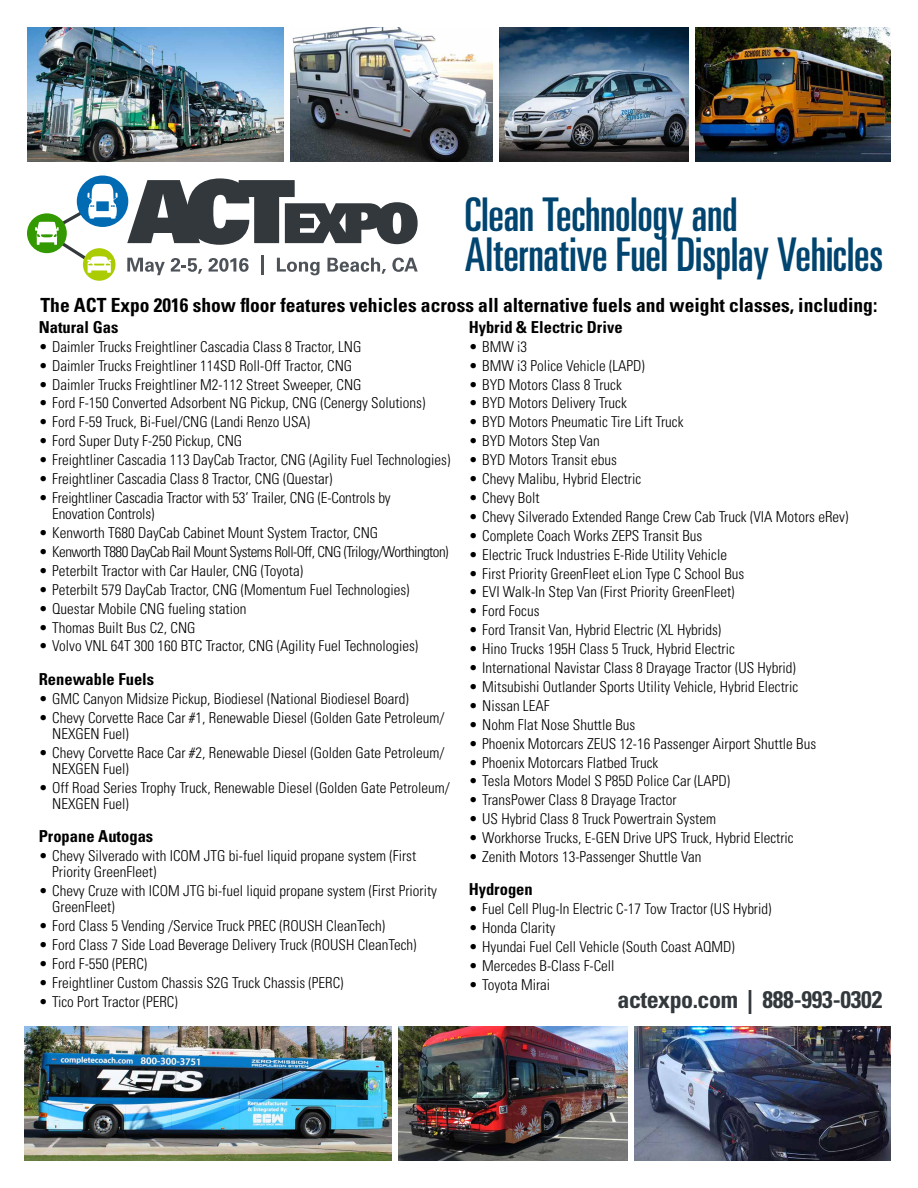
<style>
.page{position:relative;width:918px;height:1188px;background:#fff}
.page>*{position:absolute;margin:0;border:0;box-sizing:border-box;transform-origin:0 0}
.t1{font:ultra-condensed 46.5px/40.5px "Univers LT Std";letter-spacing:-.01em;color:#004470}
.t2{font:700 condensed 24px "Univers LT Std";letter-spacing:-.02em;color:#32383c}
.t3{font:700 condensed 19.5px "Univers LT Std";color:#000}
.t4{font:700 condensed 16.5px "Univers LT Std";color:#000}
.t5{font:300 condensed 15px/16.2px "Univers LT Std";color:#000}
.t6{font:300 condensed 15px "Univers LT Std";letter-spacing:-.035em;color:#000}
</style>
<div class="page">
<img style="left:27px;top:27px;width:256px;height:135px">
<img style="left:290px;top:27px;width:203px;height:135px">
<img style="left:500px;top:27px;width:188px;height:135px">
<img style="left:695px;top:27px;width:196px;height:135px">
<img style="left:25px;top:1026px;width:367px;height:135px">
<img style="left:635px;top:1026px;width:256px;height:135px">
<img style="left:398px;top:1026px;width:230px;height:135px">
<svg style="left:127px;top:178px;width:291px;height:67px"></svg>
<svg style="left:127px;top:258px;width:38px;height:17px"></svg>
<svg style="left:171px;top:258px;width:31px;height:16px"></svg>
<svg style="left:209px;top:258px;width:40px;height:14px"></svg>
<hr style="left:261px;top:256px;width:3px;height:19px;background:#4d5358">
<svg style="left:277px;top:258px;width:43px;height:17px"></svg>
<svg style="left:327px;top:258px;width:59px;height:16px"></svg>
<svg style="left:392px;top:258px;width:26px;height:14px"></svg>
<div style="left:27px;top:213px;width:40px;height:40px;background:#390;border-radius:50%"></div>
<div style="left:83px;top:248px;width:33px;height:33px;background:#ac0;border-radius:50%"></div>
<div style="left:77px;top:176px;width:51px;height:51px;background:#006bb3;border-radius:50%"></div>
<svg style="left:35px;top:184px;width:83px;height:89px"></svg>
<h1 class="t1" style="left:465px;top:194px;width:420px">Clean Technology and<br>Alternative Fuel Display Vehicles</h1>
<h3 class="t3" style="left:40px;top:293px;width:838px">The ACT Expo 2016 show floor features vehicles across all alternative fuels and weight classes, including:</h3>
<p class="t4" style="left:39px;top:317px;width:81px">Natural Gas</p>
<p class="t5" style="left:39px;top:338px;width:324px">• Daimler Trucks Freightliner Cascadia Class 8 Tractor, LNG</p>
<p class="t5" style="left:39px;top:357px;width:315px">• Daimler Trucks Freightliner 114SD Roll-Off Tractor, CNG</p>
<p class="t5" style="left:39px;top:376px;width:324px">• Daimler Trucks Freightliner M2-112 Street Sweeper, CNG</p>
<p class="t5" style="left:39px;top:395px;width:388px">• Ford F-150 Converted Adsorbent NG Pickup, CNG (Cenergy Solutions)</p>
<p class="t5" style="left:39px;top:414px;width:273px">• Ford F-59 Truck, Bi-Fuel/CNG (Landi Renzo USA)</p>
<p class="t5" style="left:39px;top:433px;width:205px">• Ford Super Duty F-250 Pickup, CNG</p>
<p class="t5" style="left:39px;top:452px;width:413px">• Freightliner Cascadia 113 DayCab Tractor, CNG (Agility Fuel Technologies)</p>
<p class="t5" style="left:39px;top:471px;width:295px">• Freightliner Cascadia Class 8 Tractor, CNG (Questar)</p>
<p class="t5" style="left:52px;top:490px;width:340px;text-indent:-13px">• Freightliner Cascadia Tractor with 53’ Trailer, CNG (E-Controls by<br>Enovation Controls)</p>
<p class="t5" style="left:39px;top:525px;width:341px">• Kenworth T680 DayCab Cabinet Mount System Tractor, CNG</p>
<p class="t6" style="left:39px;top:543px;width:411px">• Kenworth T880 DayCab Rail Mount Systems Roll-Off, CNG (Trilogy/Worthington)</p>
<p class="t5" style="left:39px;top:562px;width:266px">• Peterbilt Tractor with Car Hauler, CNG (Toyota)</p>
<p class="t5" style="left:39px;top:581px;width:372px">• Peterbilt 579 DayCab Tractor, CNG (Momentum Fuel Technologies)</p>
<p class="t5" style="left:39px;top:600px;width:209px">• Questar Mobile CNG fueling station</p>
<p class="t5" style="left:39px;top:619px;width:158px">• Thomas Built Bus C2, CNG</p>
<p class="t5" style="left:39px;top:638px;width:381px">• Volvo VNL 64T 300 160 BTC Tractor, CNG (Agility Fuel Technologies)</p>
<p class="t4" style="left:39px;top:669px;width:117px">Renewable Fuels</p>
<p class="t5" style="left:39px;top:690px;width:371px">• GMC Canyon Midsize Pickup, Biodiesel (National Biodiesel Board)</p>
<p class="t5" style="left:52px;top:709px;width:394px;text-indent:-13px">• Chevy Corvette Race Car #1, Renewable Diesel (Golden Gate Petroleum/<br>NEXGEN Fuel)</p>
<p class="t5" style="left:52px;top:744px;width:394px;text-indent:-13px">• Chevy Corvette Race Car #2, Renewable Diesel (Golden Gate Petroleum/<br>NEXGEN Fuel)</p>
<p class="t5" style="left:52px;top:779px;width:399px;text-indent:-13px">• Off Road Series Trophy Truck, Renewable Diesel (Golden Gate Petroleum/<br>NEXGEN Fuel)</p>
<p class="t4" style="left:39px;top:826px;width:116px">Propane Autogas</p>
<p class="t5" style="left:52px;top:848px;width:366px;text-indent:-13px">• Chevy Silverado with ICOM JTG bi-fuel liquid propane system (First<br>Priority GreenFleet)</p>
<p class="t5" style="left:52px;top:883px;width:386px;text-indent:-13px">• Chevy Cruze with ICOM JTG bi-fuel liquid propane system (First Priority<br>GreenFleet)</p>
<p class="t5" style="left:39px;top:918px;width:348px">• Ford Class 5 Vending /Service Truck PREC (ROUSH CleanTech)</p>
<p class="t5" style="left:39px;top:937px;width:379px">• Ford Class 7 Side Load Beverage Delivery Truck (ROUSH CleanTech)</p>
<p class="t5" style="left:39px;top:956px;width:110px">• Ford F-550 (PERC)</p>
<p class="t5" style="left:39px;top:975px;width:306px">• Freightliner Custom Chassis S2G Truck Chassis (PERC)</p>
<p class="t5" style="left:39px;top:994px;width:141px">• Tico Port Tractor (PERC)</p>
<p class="t4" style="left:469px;top:317px;width:155px">Hybrid &amp; Electric Drive</p>
<p class="t5" style="left:469px;top:338px;width:60px">• BMW i3</p>
<p class="t5" style="left:469px;top:357px;width:178px">• BMW i3 Police Vehicle (LAPD)</p>
<p class="t5" style="left:469px;top:376px;width:155px">• BYD Motors Class 8 Truck</p>
<p class="t5" style="left:469px;top:395px;width:160px">• BYD Motors Delivery Truck</p>
<p class="t5" style="left:469px;top:414px;width:216px">• BYD Motors Pneumatic Tire Lift Truck</p>
<p class="t5" style="left:469px;top:433px;width:133px">• BYD Motors Step Van</p>
<p class="t5" style="left:469px;top:452px;width:150px">• BYD Motors Transit ebus</p>
<p class="t5" style="left:469px;top:471px;width:174px">• Chevy Malibu, Hybrid Electric</p>
<p class="t5" style="left:469px;top:490px;width:72px">• Chevy Bolt</p>
<p class="t5" style="left:469px;top:508px;width:381px">• Chevy Silverado Extended Range Crew Cab Truck (VIA Motors eRev)</p>
<p class="t5" style="left:469px;top:527px;width:235px">• Complete Coach Works ZEPS Transit Bus</p>
<p class="t5" style="left:469px;top:546px;width:260px">• Electric Truck Industries E-Ride Utility Vehicle</p>
<p class="t5" style="left:469px;top:565px;width:277px">• First Priority GreenFleet eLion Type C School Bus</p>
<p class="t5" style="left:469px;top:584px;width:267px">• EVI Walk-In Step Van (First Priority GreenFleet)</p>
<p class="t5" style="left:469px;top:603px;width:72px">• Ford Focus</p>
<p class="t5" style="left:469px;top:622px;width:254px">• Ford Transit Van, Hybrid Electric (XL Hybrids)</p>
<p class="t5" style="left:469px;top:641px;width:268px">• Hino Trucks 195H Class 5 Truck, Hybrid Electric</p>
<p class="t5" style="left:469px;top:660px;width:329px">• International Navistar Class 8 Drayage Tractor (US Hybrid)</p>
<p class="t5" style="left:469px;top:679px;width:331px">• Mitsubishi Outlander Sports Utility Vehicle, Hybrid Electric</p>
<p class="t5" style="left:469px;top:697px;width:82px">• Nissan LEAF</p>
<p class="t5" style="left:469px;top:716px;width:168px">• Nohm Flat Nose Shuttle Bus</p>
<p class="t5" style="left:469px;top:735px;width:349px">• Phoenix Motorcars ZEUS 12-16 Passenger Airport Shuttle Bus</p>
<p class="t5" style="left:469px;top:754px;width:191px">• Phoenix Motorcars Flatbed Truck</p>
<p class="t5" style="left:469px;top:773px;width:263px">• Tesla Motors Model S P85D Police Car (LAPD)</p>
<p class="t5" style="left:469px;top:792px;width:209px">• TransPower Class 8 Drayage Tractor</p>
<p class="t5" style="left:469px;top:811px;width:249px">• US Hybrid Class 8 Truck Powertrain System</p>
<p class="t5" style="left:469px;top:830px;width:327px">• Workhorse Trucks, E-GEN Drive UPS Truck, Hybrid Electric</p>
<p class="t5" style="left:469px;top:849px;width:234px">• Zenith Motors 13-Passenger Shuttle Van</p>
<p class="t4" style="left:469px;top:879px;width:66px">Hydrogen</p>
<p class="t5" style="left:469px;top:901px;width:304px">• Fuel Cell Plug-In Electric C-17 Tow Tractor (US Hybrid)</p>
<p class="t5" style="left:469px;top:920px;width:88px">• Honda Clarity</p>
<p class="t5" style="left:469px;top:939px;width:268px">• Hyundai Fuel Cell Vehicle (South Coast AQMD)</p>
<p class="t5" style="left:469px;top:958px;width:147px">• Mercedes B-Class F-Cell</p>
<p class="t5" style="left:469px;top:976px;width:83px">• Toyota Mirai</p>
<h2 class="t2" style="left:618px;top:984px;width:266px">actexpo.com | 888-993-0302</h2>
</div>
